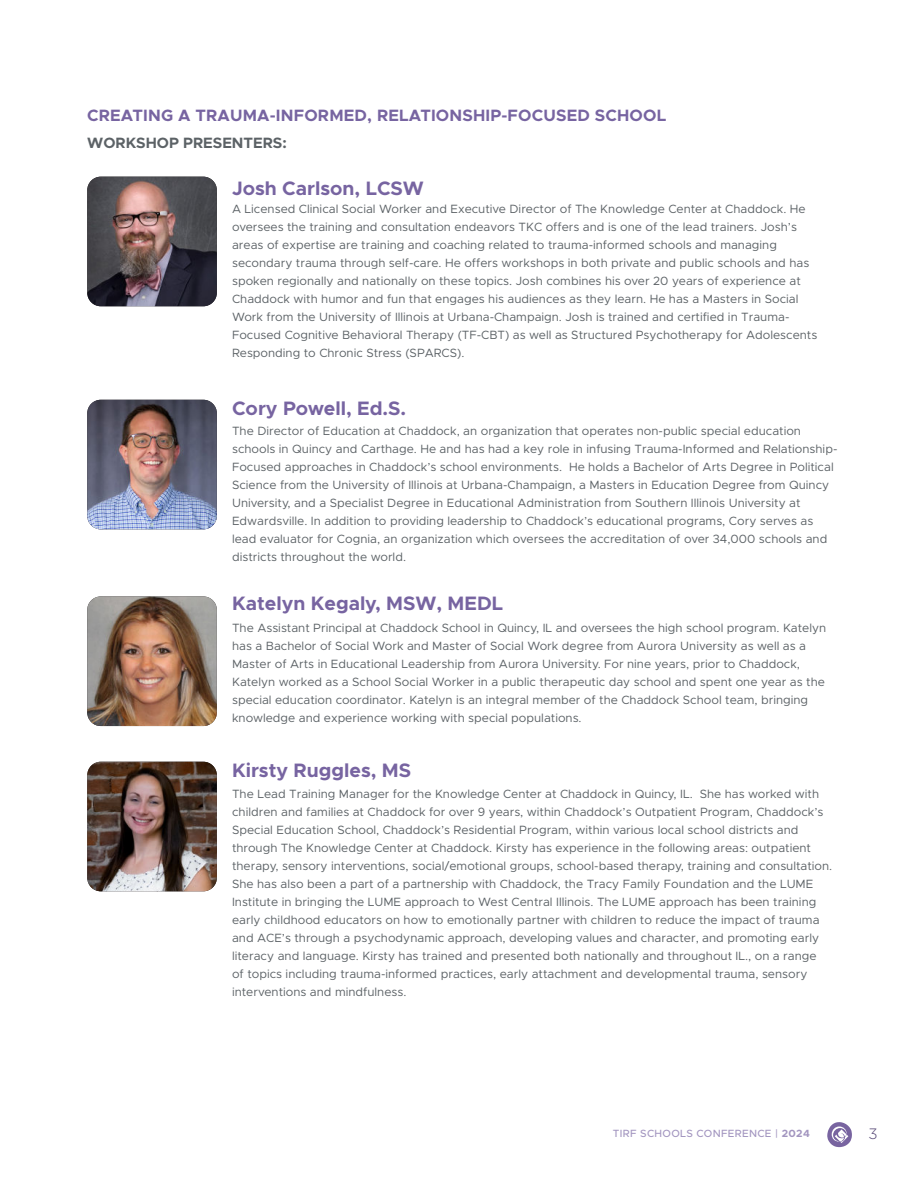
<style>
.page{position:relative;width:918px;height:1188px;background:#fff}
.page>*{position:absolute;margin:0;border:0;box-sizing:border-box;transform-origin:0 0}
.t1{font:700 19.5px "Metropolis";color:#7764a1}
.t2{font:700 16.5px "Metropolis";letter-spacing:.01em;color:#7764a1}
.t3{font:700 15px "Metropolis";color:#5c6266}
.t4{font:300 15px "Gotham";color:#534473}
.t5{font:12px/18px "Metropolis";color:#5c6266}
.t6{font:500 10.5px "Metropolis";letter-spacing:.03em;color:#a396c0}
.s1{font-weight:700}
</style>
<div class="page">
<svg style="left:827px;top:1122px;width:25px;height:25px"></svg>
<img style="left:87px;top:596px;width:130px;height:130px">
<img style="left:87px;top:177px;width:130px;height:129px">
<img style="left:87px;top:762px;width:130px;height:129px">
<img style="left:87px;top:400px;width:130px;height:129px">
<h2 class="t2" style="left:87px;top:108px;width:581px">CREATING A TRAUMA-INFORMED, RELATIONSHIP-FOCUSED SCHOOL</h2>
<p class="t3" style="left:87px;top:136px;width:201px">WORKSHOP PRESENTERS:</p>
<h1 class="t1" style="left:232px;top:179px;width:193px">Josh Carlson, LCSW</h1>
<p class="t5" style="left:232px;top:201px;width:587px">A Licensed Clinical Social Worker and Executive Director of The Knowledge Center at Chaddock. He oversees the training and consultation endeavors TKC offers and is one of the lead trainers. Josh’s areas of expertise are training and coaching related to trauma-informed schools and managing secondary trauma through self-care. He offers workshops in both private and public schools and has spoken regionally and nationally on these topics. Josh combines his over 20 years of experience at Chaddock with humor and fun that engages his audiences as they learn. He has a Masters in Social Work from the University of Illinois at Urbana-Champaign. Josh is trained and certified in Trauma-Focused Cognitive Behavioral Therapy (TF-CBT) as well as Structured Psychotherapy for Adolescents Responding to Chronic Stress (SPARCS).</p>
<h1 class="t1" style="left:232px;top:400px;width:176px">Cory Powell, Ed.S.</h1>
<p class="t5" style="left:232px;top:423px;width:607px">The Director of Education at Chaddock, an organization that operates non-public special education schools in Quincy and Carthage. He and has had a key role in infusing Trauma-Informed and Relationship-Focused approaches in Chaddock’s school environments. He holds a Bachelor of Arts Degree in Political Science from the University of Illinois at Urbana-Champaign, a Masters in Education Degree from Quincy University, and a Specialist Degree in Educational Administration from Southern Illinois University at Edwardsville. In addition to providing leadership to Chaddock’s educational programs, Cory serves as lead evaluator for Cognia, an organization which oversees the accreditation of over 34,000 schools and districts throughout the world.</p>
<h1 class="t1" style="left:232px;top:594px;width:273px">Katelyn Kegaly, MSW, MEDL</h1>
<p class="t5" style="left:232px;top:620px;width:596px">The Assistant Principal at Chaddock School in Quincy, IL and oversees the high school program. Katelyn has a Bachelor of Social Work and Master of Social Work degree from Aurora University as well as a Master of Arts in Educational Leadership from Aurora University. For nine years, prior to Chaddock, Katelyn worked as a School Social Worker in a public therapeutic day school and spent one year as the special education coordinator. Katelyn is an integral member of the Chaddock School team, bringing knowledge and experience working with special populations.</p>
<h1 class="t1" style="left:232px;top:762px;width:181px">Kirsty Ruggles, MS</h1>
<p class="t5" style="left:232px;top:786px;width:602px">The Lead Training Manager for the Knowledge Center at Chaddock in Quincy, IL. She has worked with children and families at Chaddock for over 9 years, within Chaddock’s Outpatient Program, Chaddock’s Special Education School, Chaddock’s Residential Program, within various local school districts and through The Knowledge Center at Chaddock. Kirsty has experience in the following areas: outpatient therapy, sensory interventions, social/emotional groups, school-based therapy, training and consultation.<br>She has also been a part of a partnership with Chaddock, the Tracy Family Foundation and the LUME Institute in bringing the LUME approach to West Central Illinois. The LUME approach has been training early childhood educators on how to emotionally partner with children to reduce the impact of trauma and ACE’s through a psychodynamic approach, developing values and character, and promoting early literacy and language. Kirsty has trained and presented both nationally and throughout IL., on a range<br>of topics including trauma-informed practices, early attachment and developmental trauma, sensory interventions and mindfulness.</p>
<p class="t6" style="left:613px;top:1129px;width:198px">TIRF SCHOOLS CONFERENCE | <span class="s1">2024</span></p>
<p class="t4" style="left:868px;top:1127px;width:11px">3</p>
</div>
